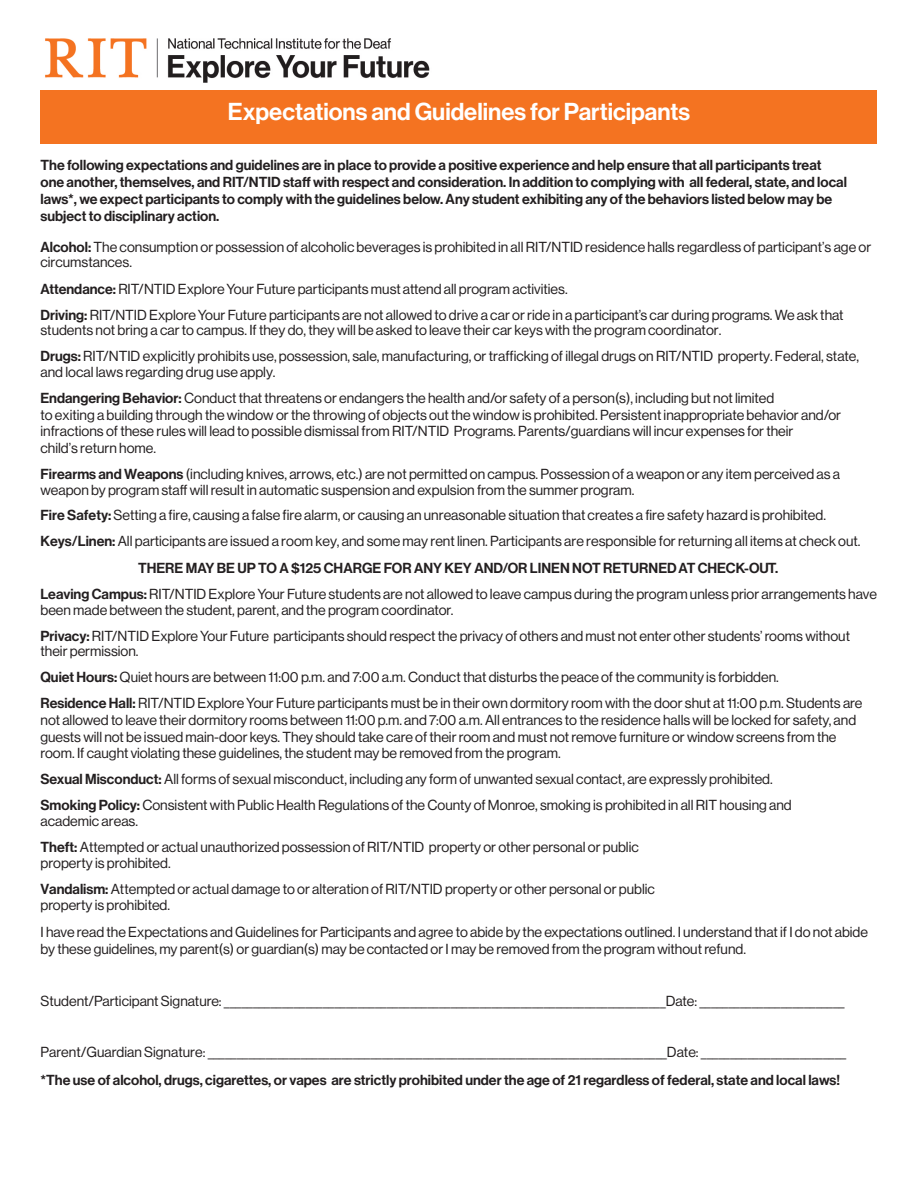
<style>
.page{position:relative;width:918px;height:1188px;background:#fff}
.page>*{position:absolute;margin:0;border:0;box-sizing:border-box;transform-origin:0 0}
.t1{font:24px "N Haas Grotesk DS Std 65 Md";color:#fff}
.t2{font:14.25px/26.1px "N Haas Grotesk DS Std 55 Rg";color:#231f20}
.t3{font:14.25px/17.1px "N Haas Grotesk DS Std 65 Md";color:#231f20}
.s1{font-family:"N Haas Grotesk DS Std 65 Md"}
</style>
<div class="page">
<div style="left:40px;top:90px;width:838px;height:53px;background:#f47321"></div>
<img style="left:45px;top:38px;width:385px;height:45px">
<p class="t1" style="left:228px;top:98px;width:464px">Expectations and Guidelines for Participants</p>
<p class="t3" style="left:40px;top:157px;width:808px">The following expectations and guidelines are in place to provide a positive experience and help ensure that all participants treat one another, themselves, and RIT/NTID staff with respect and consideration. In addition to complying with all federal, state, and local laws*, we expect participants to comply with the guidelines below. Any student exhibiting any of the behaviors listed below may be subject to disciplinary action.</p>
<p class="t2" style="left:40px;top:239px;width:832px;line-height:15.6px"><span class="s1">Alcohol:</span> The consumption or possession of alcoholic beverages is prohibited in all RIT/NTID residence halls regardless of participant’s age or circumstances.</p>
<p class="t2" style="left:40px;top:276px;width:805px"><span class="s1">Attendance:</span> RIT/NTID Explore Your Future participants must attend all program activities.<br><span class="s1">Driving:</span> RIT/NTID Explore Your Future participants are not allowed to drive a car or ride in a participant’s car during programs. We ask that</p>
<p class="t2" style="left:41px;top:317px;width:820px">students not bring a car to campus. If they do, they will be asked to leave their car keys with the program coordinator.<br><span class="s1">Drugs:</span> RIT/NTID explicitly prohibits use, possession, sale, manufacturing, or trafficking of illegal drugs on RIT/NTID property. Federal, state,</p>
<p class="t2" style="left:41px;top:359px;width:735px">and local laws regarding drug use apply.<br><span class="s1">Endangering Behavior:</span> Conduct that threatens or endangers the health and/or safety of a person(s), including but not limited</p>
<p class="t2" style="left:41px;top:406px;width:802px;line-height:16.6px">to exiting a building through the window or the throwing of objects out the window is prohibited. Persistent inappropriate behavior and/or infractions of these rules will lead to possible dismissal from RIT/NTID Programs. Parents/guardians will incur expenses for their<br>child’s return home.</p>
<p class="t2" style="left:41px;top:466px;width:801px;line-height:15.6px"><span class="s1">Firearms and Weapons</span> (including knives, arrows, etc.) are not permitted on campus. Possession of a weapon or any item perceived as a weapon by program staff will result in automatic suspension and expulsion from the summer program.</p>
<p class="t2" style="left:40px;top:502px;width:787px"><span class="s1">Fire Safety:</span> Setting a fire, causing a false fire alarm, or causing an unreasonable situation that creates a fire safety hazard is prohibited.</p>
<p class="t2" style="left:40px;top:528px;width:822px"><span class="s1">Keys/Linen:</span> All participants are issued a room key, and some may rent linen. Participants are responsible for returning all items at check out.</p>
<p class="t3" style="left:138px;top:560px;width:642px">THERE MAY BE UP TO A $125 CHARGE FOR ANY KEY AND/OR LINEN NOT RETURNED AT CHECK-OUT.</p>
<p class="t2" style="left:41px;top:581px;width:838px"><span class="s1">Leaving Campus:</span> RIT/NTID Explore Your Future students are not allowed to leave campus during the program unless prior arrangements have</p>
<p class="t2" style="left:40px;top:597px;width:811px">been made between the student, parent, and the program coordinator.<br><span class="s1">Privacy:</span> RIT/NTID Explore Your Future participants should respect the privacy of others and must not enter other students’ rooms without</p>
<p class="t2" style="left:40px;top:638px;width:823px">their permission.<br><span class="s1">Quiet Hours:</span> Quiet hours are between 11:00 p.m. and 7:00 a.m. Conduct that disturbs the peace of the community is forbidden.<br><span class="s1">Residence Hall:</span> RIT/NTID Explore Your Future participants must be in their own dormitory room with the door shut at 11:00 p.m. Students are</p>
<p class="t2" style="left:40px;top:712px;width:817px;line-height:16.6px">not allowed to leave their dormitory rooms between 11:00 p.m. and 7:00 a.m. All entrances to the residence halls will be locked for safety, and guests will not be issued main-door keys. They should take care of their room and must not remove furniture or window screens from the room. If caught violating these guidelines, the student may be removed from the program.</p>
<p class="t2" style="left:40px;top:766px;width:753px"><span class="s1">Sexual Misconduct:</span> All forms of sexual misconduct, including any form of unwanted sexual contact, are expressly prohibited.<br><span class="s1">Smoking Policy:</span> Consistent with Public Health Regulations of the County of Monroe, smoking is prohibited in all RIT housing and</p>
<p class="t2" style="left:40px;top:808px;width:600px">academic areas.<br><span class="s1">Theft:</span> Attempted or actual unauthorized possession of RIT/NTID property or other personal or public</p>
<p class="t2" style="left:40px;top:850px;width:616px">property is prohibited.<br><span class="s1">Vandalism:</span> Attempted or actual damage to or alteration of RIT/NTID property or other personal or public</p>
<p class="t2" style="left:40px;top:891px;width:829px;line-height:27.6px">property is prohibited.<br>I have read the Expectations and Guidelines for Participants and agree to abide by the expectations outlined. I understand that if I do not abide</p>
<p class="t2" style="left:40px;top:936px;width:707px">by these guidelines, my parent(s) or guardian(s) may be contacted or I may be removed from the program without refund.</p>
<p class="t2" style="left:40px;top:988px;width:806px">Student/Participant Signature: ____________________________________________________________________________Date: _________________________</p>
<p class="t2" style="left:40px;top:1038px;width:807px;line-height:28.5px">Parent/Guardian Signature: _______________________________________________________________________________Date: _________________________ <span class="s1">*The use of alcohol, drugs, cigarettes, or vapes are strictly prohibited under the age of 21 regardless of federal, state and local laws!</span></p>
</div>
